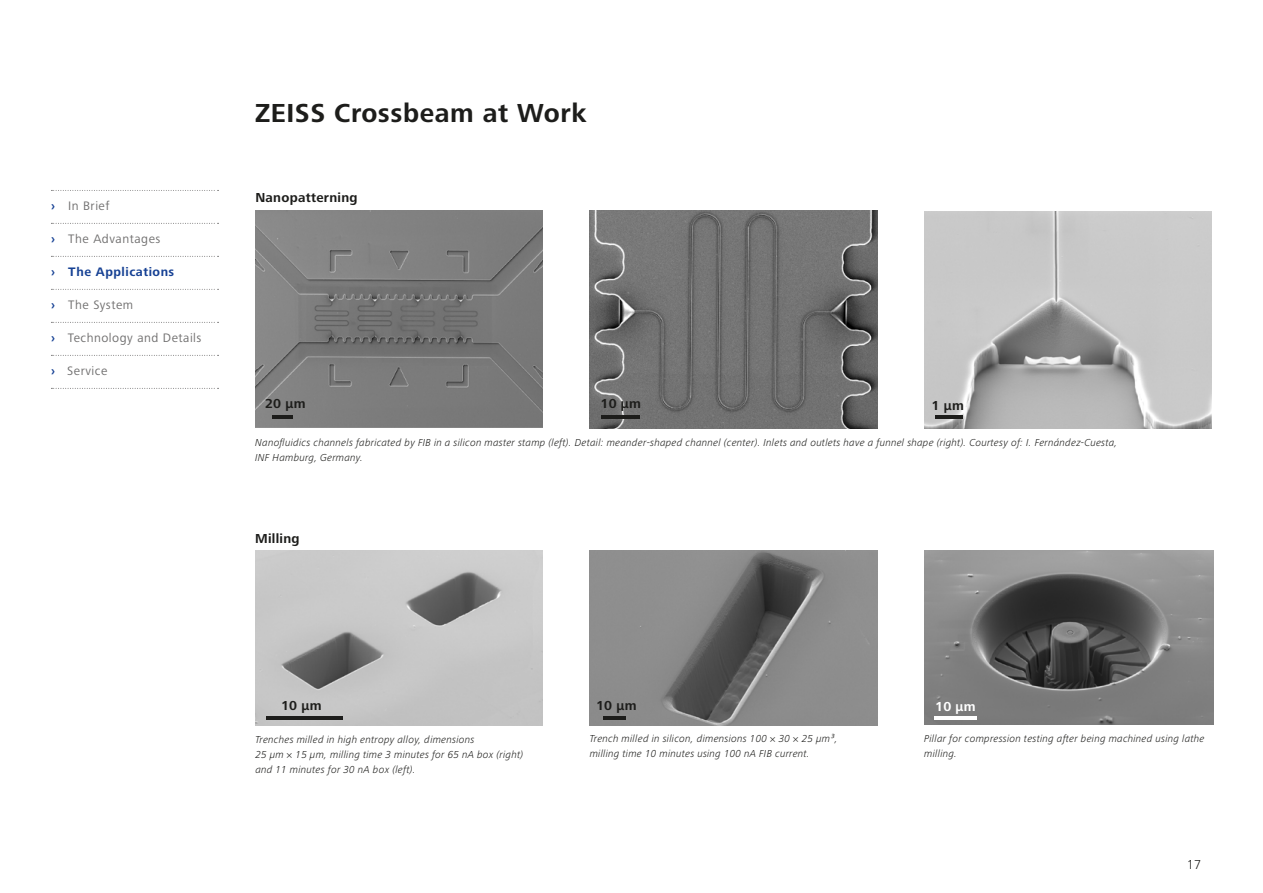
<style>
.page{position:relative;width:1263px;height:893px;background:#fff}
.page>*{position:absolute;margin:0;border:0;box-sizing:border-box;transform-origin:0 0}
.t1{font:700 27px "Zeiss Frutiger Next Pro";letter-spacing:.02em;color:#1d1d1b}
.t2{font:700 13.5px "Zeiss Frutiger Next Pro";letter-spacing:.02em;color:#1d1d1b}
.t3{font:700 13.5px "Zeiss Frutiger Next Pro";color:#fff}
.t4{font:300 13.5px "Zeiss Frutiger Next Pro";color:#1d1d1b}
.t5{font:12.75px "Zeiss Frutiger Next Pro";letter-spacing:.04em;color:#706f6f}
.t6{font:700 12.75px "Zeiss Frutiger Next Pro";letter-spacing:.04em;color:#164194}
.t7{font:italic 300 10.5px/15px "Zeiss Frutiger Next Pro";letter-spacing:.02em;color:#1d1d1b}
.s1{font-weight:700;color:#164194}
</style>
<div class="page">
<img style="left:255px;top:551px;width:288px;height:175px">
<img style="left:589px;top:551px;width:288px;height:174px">
<hr style="left:266px;top:716px;width:77px;height:3px;background:#1d1d1b">
<hr style="left:603px;top:716px;width:23px;height:3px;background:#1d1d1b">
<img style="left:924px;top:212px;width:288px;height:216px">
<img style="left:590px;top:211px;width:287px;height:217px">
<img style="left:255px;top:210px;width:288px;height:217px">
<hr style="left:273px;top:416px;width:20px;height:3px;background:#1d1d1b">
<hr style="left:935px;top:415px;width:27px;height:3px;background:#1d1d1b">
<hr style="left:601px;top:415px;width:39px;height:3px;background:#1d1d1b">
<img style="left:924px;top:551px;width:289px;height:173px">
<hr style="left:934px;top:716px;width:43px;height:3px;background:#fff">
<svg style="left:51px;top:190px;width:168px;height:1px"></svg>
<svg style="left:51px;top:223px;width:168px;height:1px"></svg>
<svg style="left:51px;top:256px;width:168px;height:1px"></svg>
<svg style="left:51px;top:289px;width:168px;height:1px"></svg>
<svg style="left:51px;top:322px;width:168px;height:1px"></svg>
<svg style="left:51px;top:355px;width:168px;height:1px"></svg>
<svg style="left:51px;top:388px;width:168px;height:1px"></svg>
<p class="t5" style="left:51px;top:199px;width:60px"><span class="s1">›</span> In Brief</p>
<p class="t5" style="left:51px;top:232px;width:111px"><span class="s1">›</span> The Advantages</p>
<p class="t6" style="left:51px;top:265px;width:125px">› The Applications</p>
<p class="t5" style="left:51px;top:298px;width:84px"><span class="s1">›</span> The System</p>
<p class="t5" style="left:51px;top:331px;width:152px"><span class="s1">›</span> Technology and Details</p>
<p class="t5" style="left:51px;top:364px;width:58px"><span class="s1">›</span> Service</p>
<h1 class="t1" style="left:255px;top:97px;width:333px">ZEISS Crossbeam at Work</h1>
<p class="t2" style="left:255px;top:189px;width:104px">Nanopatterning</p>
<p class="t2" style="left:265px;top:396px;width:42px">20 µm</p>
<p class="t2" style="left:600px;top:396px;width:42px">10 µm</p>
<p class="t2" style="left:931px;top:397px;width:34px">1 µm</p>
<p class="t7" style="left:255px;top:435px;width:864px">Nanofluidics channels fabricated by FIB in a silicon master stamp (left). Detail: meander-shaped channel (center). Inlets and outlets have a funnel shape (right). Courtesy of: I. Fernández-Cuesta,<br>INF Hamburg, Germany.</p>
<p class="t2" style="left:255px;top:530px;width:46px">Milling</p>
<p class="t2" style="left:281px;top:697px;width:42px">10 µm</p>
<p class="t2" style="left:596px;top:697px;width:42px">10 µm</p>
<p class="t7" style="left:255px;top:732px;width:269px">Trenches milled in high entropy alloy, dimensions<br>25 µm × 15 µm, milling time 3 minutes for 65 nA box (right) and 11 minutes for 30 nA box (left).</p>
<p class="t7" style="left:590px;top:731px;width:250px">Trench milled in silicon, dimensions 100 × 30 × 25 µm³, milling time 10 minutes using 100 nA FIB current.</p>
<p class="t3" style="left:935px;top:699px;width:42px">10 µm</p>
<p class="t7" style="left:924px;top:731px;width:282px">Pillar for compression testing after being machined using lathe milling.</p>
<p class="t4" style="left:1187px;top:856px;width:16px">17</p>
</div>
